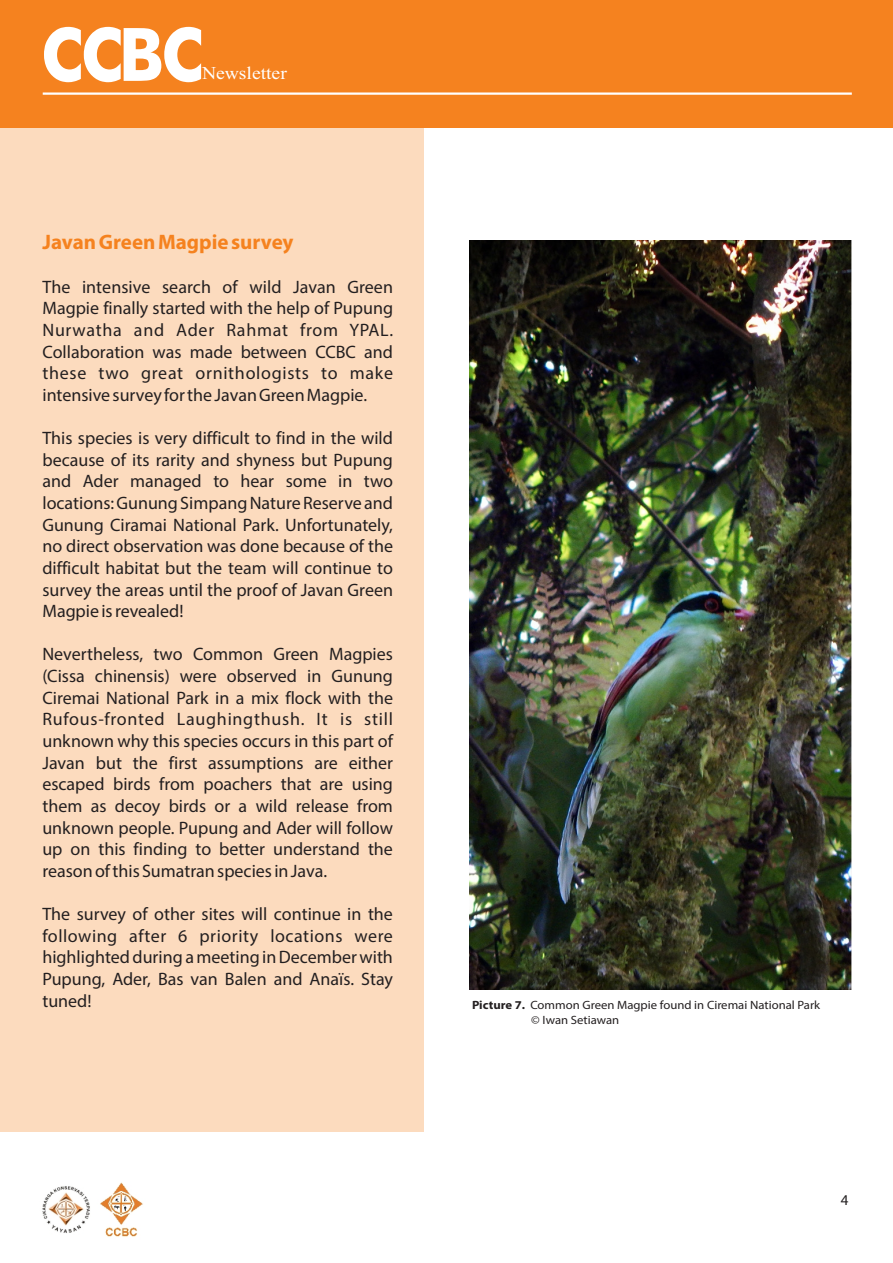
<style>
.page{position:relative;width:893px;height:1263px;background:#fff}
.page>*{position:absolute;margin:0;border:0;box-sizing:border-box;transform-origin:0 0}
.t1{font:68.25px "abug'slife debugged";color:#fff;scale:1.08 1}
.t2{font:700 21px "Myriad Pro";color:#f5821f}
.t3{font:18.15px "Times New Roman";color:#fff;scale:1.08 1}
.t4{font:18px/21.6px "Myriad Pro";color:#231f20;text-align:justify}
.t5{font:15px "Myriad Pro";color:#231f20}
.t6{font:12px/14.4px "Myriad Pro";color:#231f20;scale:1.06 1}
.s1{font-weight:700}
</style>
<div class="page">
<div style="left:0;top:0;width:893px;height:128px;background:#f5821f"></div>
<hr style="left:43px;top:92px;width:809px;height:3px;background:#fff">
<div style="left:0;top:128px;width:423px;height:1004px;background:#fcdbbe"></div>
<img style="left:42px;top:1186px;width:48px;height:47px">
<img style="left:100px;top:1182px;width:43px;height:55px">
<img style="left:469px;top:241px;width:382px;height:748px">
<h1 class="t1" style="left:43px;top:30px;width:150px">CCBC</h1>
<p class="t3" style="left:202px;top:66px;width:80px">Newsletter</p>
<p class="t2" style="left:42px;top:233px;width:253px">Javan Green Magpie survey</p>
<p class="t4" style="left:42px;top:277px;width:352px">The intensive search of wild Javan Green Magpie finally started with the help of Pupung Nurwatha and Ader Rahmat from YPAL.<br>Collaboration was made between CCBC and these two great ornithologists to make intensive survey for the Javan Green Magpie.</p>
<p class="t4" style="left:42px;top:429px;width:352px">This species is very difficult to find in the wild because of its rarity and shyness but Pupung and Ader managed to hear some in two locations: Gunung Simpang Nature Reserve and Gunung Ciramai National Park. Unfortunately, no direct observation was done because of the difficult habitat but the team will continue to survey the areas until the proof of Javan Green Magpie is revealed!</p>
<p class="t4" style="left:42px;top:645px;width:352px">Nevertheless, two Common Green Magpies (Cissa chinensis) were observed in Gunung Ciremai National Park in a mix flock with the Rufous-fronted Laughingthush. It is still unknown why this species occurs in this part of Javan but the first assumptions are either escaped birds from poachers that are using them as decoy birds or a wild release from unknown people. Pupung and Ader will follow up on this finding to better understand the reason of this Sumatran species in Java.</p>
<p class="t4" style="left:42px;top:905px;width:352px">The survey of other sites will continue in the following after 6 priority locations were highlighted during a meeting in December with Pupung, Ader, Bas van Balen and Anaïs. Stay tuned!</p>
<p class="t6" style="left:531px;top:999px;width:274px;text-indent:-59px"><span class="s1">Picture 7.</span> Common Green Magpie found in Ciremai National Park © Iwan Setiawan</p>
<p class="t5" style="left:841px;top:1194px;width:9px">4</p>
</div>
